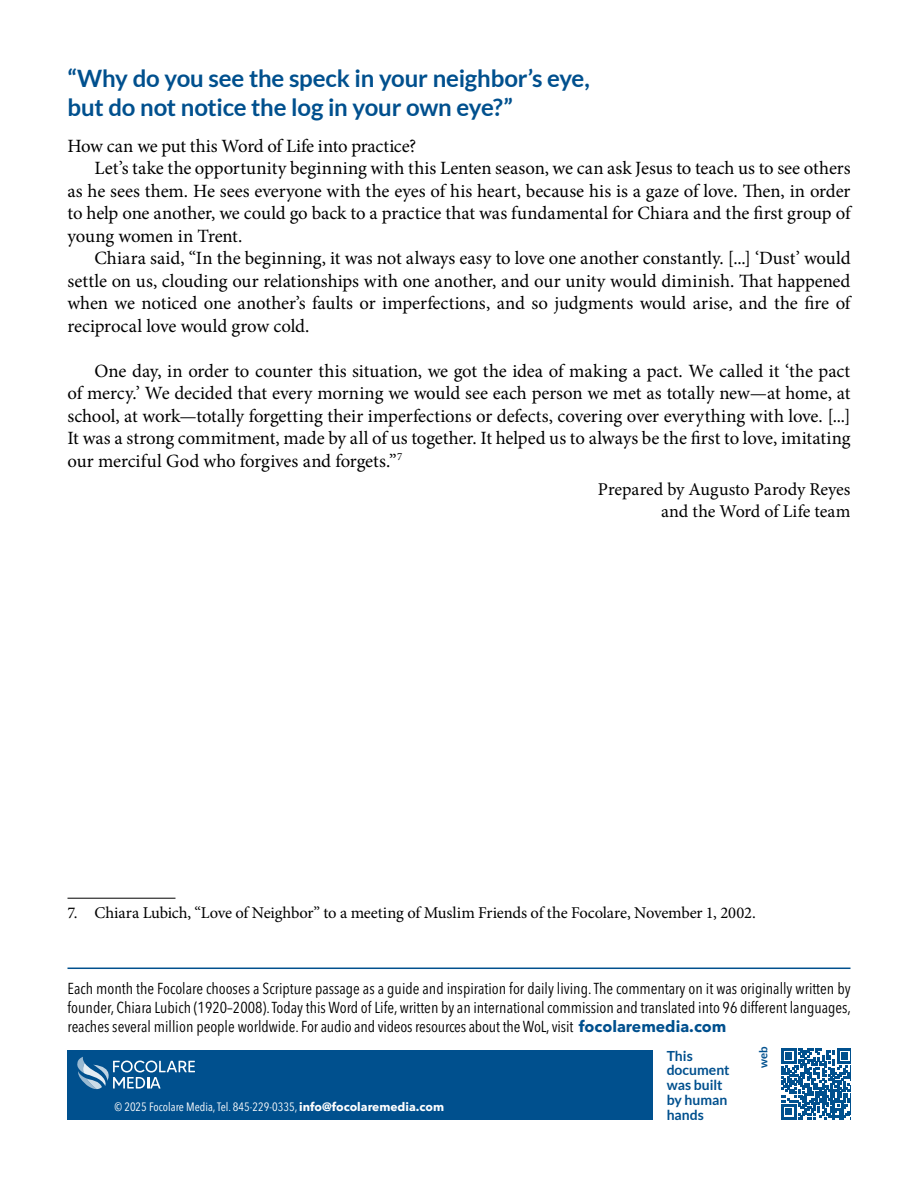
<style>
.page{position:relative;width:918px;height:1188px;background:#fff}
.page>*{position:absolute;margin:0;border:0;box-sizing:border-box;transform-origin:0 0}
.t1{font:700 24px/28.8px "Lato";letter-spacing:-.01em;color:#00508e}
.t2{font:18.75px/22.5px "Minion Pro";letter-spacing:-.005em;color:#000;text-align:justify}
.t3{font:18px/21.6px "Minion Pro";letter-spacing:-.005em;color:#000;text-align:right}
.t4{font:16.5px "Minion Pro";letter-spacing:-.015em;color:#000}
.t5{font:condensed 15.75px/18.9px "Avenir Next LT Pro";letter-spacing:-.01em;color:#000;text-align:justify}
.t6{font:700 13.95px/14.7px "Lato";color:#00508e}
.t7{font:condensed 12px "Avenir Next LT Pro";color:#fff}
.t8{font:700 11.4px "Lato";color:#00508e}
.s1{font-weight:700;font-stretch:normal;color:#00508e}
.s2{font-weight:700;font-stretch:normal}
</style>
<div class="page">
<hr style="left:68px;top:898px;width:108px;height:1px;background:#000">
<div style="left:68px;top:1050px;width:585px;height:69px;background:#00508e"></div>
<hr style="left:68px;top:968px;width:782px;height:1px;background:#00508e">
<svg style="left:77px;top:1057px;width:118px;height:32px"></svg>
<svg style="left:781px;top:1049px;width:70px;height:70px"></svg>
<p class="t1" style="left:68px;top:63px;width:524px">“Why do you see the speck in your neighbor’s eye, but do not notice the log in your own eye?”</p>
<p class="t2" style="left:68px;top:134px;width:350px">How can we put this Word of Life into practice?</p>
<p class="t2" style="left:94px;top:157px;width:758px">Let’s take the opportunity beginning with this Lenten season, we can ask Jesus to teach us to see others</p>
<p class="t2" style="left:68px;top:179px;width:784px">as he sees them. He sees everyone with the eyes of his heart, because his is a gaze of love. Then, in order</p>
<p class="t2" style="left:68px;top:202px;width:785px">to help one another, we could go back to a practice that was fundamental for Chiara and the first group of</p>
<p class="t2" style="left:68px;top:224px;width:176px">young women in Trent.</p>
<p class="t2" style="left:94px;top:247px;width:758px">Chiara said, “In the beginning, it was not always easy to love one another constantly. [...] ‘Dust’ would</p>
<p class="t2" style="left:68px;top:269px;width:785px">settle on us, clouding our relationships with one another, and our unity would diminish. That happened</p>
<p class="t2" style="left:68px;top:292px;width:785px">when we noticed one another’s faults or imperfections, and so judgments would arise, and the fire of</p>
<p class="t2" style="left:68px;top:314px;width:244px">reciprocal love would grow cold.</p>
<p class="t2" style="left:68px;top:359px;width:785px;text-indent:27px">One day, in order to counter this situation, we got the idea of making a pact. We called it ‘the pact of mercy.’ We decided that every morning we would see each person we met as totally new—at home, at school, at work—totally forgetting their imperfections or defects, covering over everything with love. [...] It was a strong commitment, made by all of us together. It helped us to always be the first to love, imitating our merciful God who forgives and forgets.”<sup>7</sup></p>
<p class="t3" style="left:598px;top:479px;width:254px">Prepared by Augusto Parody Reyes and the Word of Life team</p>
<p class="t4" style="left:68px;top:902px;width:690px">7. Chiara Lubich, “Love of Neighbor” to a meeting of Muslim Friends of the Focolare, November 1, 2002.</p>
<p class="t5" style="left:68px;top:979px;width:785px">Each month the Focolare chooses a Scripture passage as a guide and inspiration for daily living. The commentary on it was originally written by founder, Chiara Lubich (1920–2008). Today this Word of Life, written by an international commission and translated into 96 different languages, reaches several million people worldwide. For audio and videos resources about the WoL, visit <span class="s1">focolaremedia.com</span></p>
<p class="t7" style="left:114px;top:1099px;width:331px">© 2025 Focolare Media, Tel. 845-229-0335, <span class="s2">info@focolaremedia.com</span></p>
<p class="t6" style="left:667px;top:1048px;width:65px">This document was built by human hands</p>
<p class="t8" style="left:757px;top:1068px;width:23px;rotate:-90deg">web</p>
</div>
